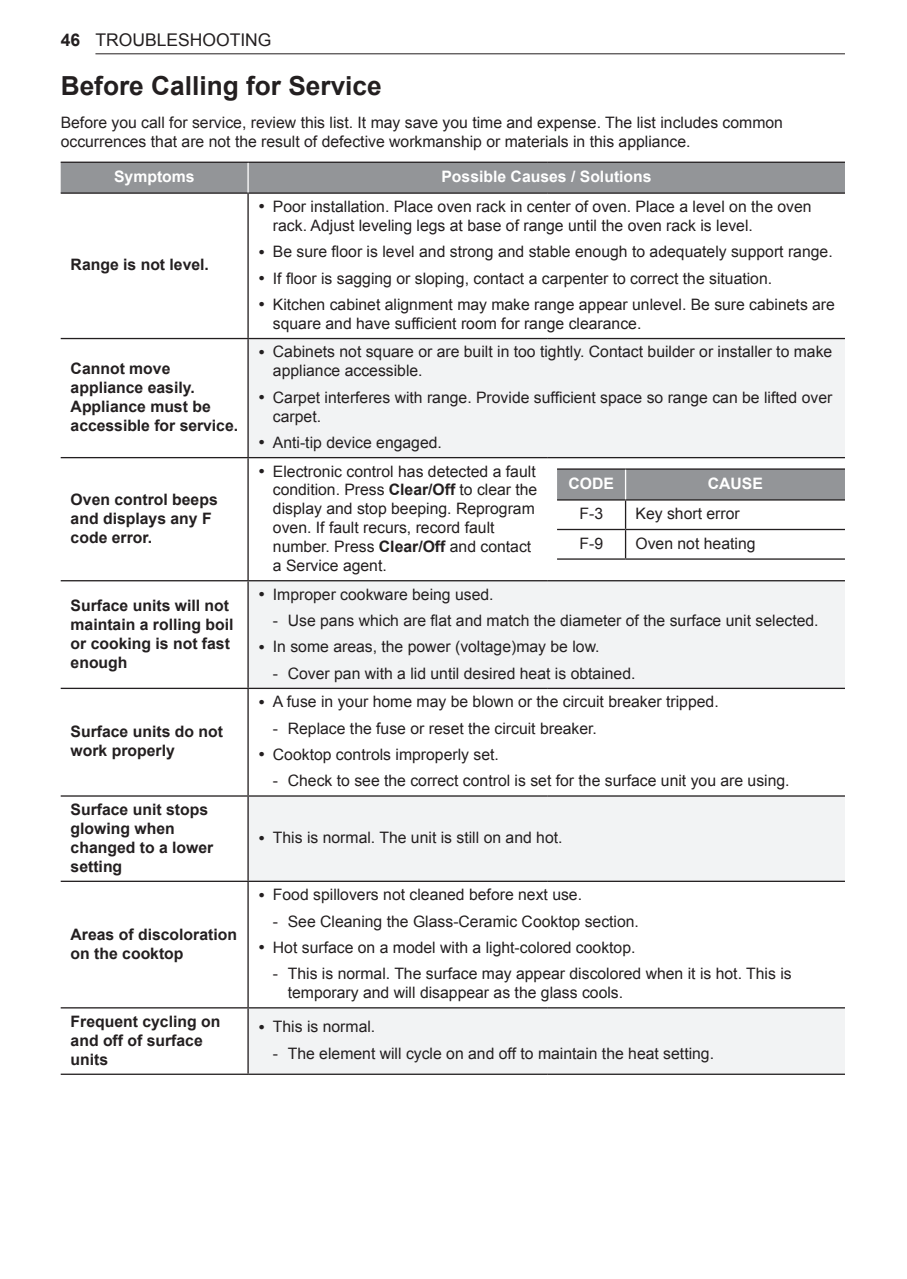
<style>
.page{position:relative;width:907px;height:1279px;background:#fff}
.page>*{position:absolute;margin:0;border:0;box-sizing:border-box;transform-origin:0 0}
.t1{font:700 26.25px "Arial";color:#231f20}
.t2{font:17.5px "Arial";color:#231f20}
.t3{font:15.75px/18.9px "Arial";color:#231f20}
.t4{font:700 15.75px/18.9px "Arial";color:#231f20}
.t5{font:700 15.75px "Arial";color:#fff}
.s1{font-weight:700}
</style>
<div class="page">
<hr style="left:95px;top:53px;width:749px;height:1px;background:#231f20">
<div style="left:61px;top:163px;width:783px;height:29px;background:#939598"></div>
<svg style="left:249px;top:339px;width:595px;height:734px;fill:#f2f3f4"></svg>
<hr style="left:61px;top:162px;width:187px;height:1px;background:#231f20">
<hr style="left:248px;top:162px;width:299px;height:1px;background:#231f20">
<hr style="left:547px;top:162px;width:297px;height:1px;background:#231f20">
<hr style="left:61px;top:192px;width:187px;height:2px;background:#231f20">
<hr style="left:248px;top:457px;width:299px;height:1px;background:#231f20">
<hr style="left:547px;top:457px;width:297px;height:1px;background:#231f20">
<hr style="left:248px;top:580px;width:299px;height:1px;background:#231f20">
<hr style="left:547px;top:580px;width:297px;height:1px;background:#231f20">
<hr style="left:248px;top:688px;width:299px;height:1px;background:#231f20">
<hr style="left:547px;top:688px;width:297px;height:1px;background:#231f20">
<hr style="left:248px;top:795px;width:299px;height:1px;background:#231f20">
<hr style="left:547px;top:795px;width:297px;height:1px;background:#231f20">
<hr style="left:248px;top:880px;width:299px;height:2px;background:#231f20">
<hr style="left:547px;top:880px;width:297px;height:2px;background:#231f20">
<hr style="left:248px;top:1007px;width:299px;height:1px;background:#231f20">
<hr style="left:547px;top:1007px;width:297px;height:1px;background:#231f20">
<hr style="left:248px;top:192px;width:299px;height:2px;background:#231f20">
<hr style="left:547px;top:192px;width:297px;height:2px;background:#231f20">
<hr style="left:247px;top:194px;width:2px;height:144px;background:#231f20">
<hr style="left:61px;top:338px;width:187px;height:1px;background:#231f20">
<hr style="left:61px;top:457px;width:187px;height:1px;background:#231f20">
<hr style="left:61px;top:580px;width:187px;height:1px;background:#231f20">
<hr style="left:61px;top:688px;width:187px;height:1px;background:#231f20">
<hr style="left:61px;top:795px;width:187px;height:1px;background:#231f20">
<hr style="left:61px;top:880px;width:187px;height:2px;background:#231f20">
<hr style="left:61px;top:1007px;width:187px;height:1px;background:#231f20">
<hr style="left:248px;top:338px;width:299px;height:1px;background:#231f20">
<hr style="left:247px;top:339px;width:2px;height:118px;background:#231f20">
<hr style="left:547px;top:338px;width:297px;height:1px;background:#231f20">
<hr style="left:247px;top:458px;width:2px;height:122px;background:#231f20">
<hr style="left:247px;top:581px;width:2px;height:107px;background:#231f20">
<hr style="left:247px;top:689px;width:2px;height:106px;background:#231f20">
<hr style="left:247px;top:796px;width:2px;height:84px;background:#231f20">
<hr style="left:247px;top:882px;width:2px;height:125px;background:#231f20">
<hr style="left:247px;top:1008px;width:2px;height:65px;background:#231f20">
<hr style="left:61px;top:1073px;width:187px;height:2px;background:#231f20">
<hr style="left:248px;top:1073px;width:299px;height:2px;background:#231f20">
<hr style="left:547px;top:1073px;width:297px;height:2px;background:#231f20">
<hr style="left:247px;top:163px;width:2px;height:29px;background:#fff">
<hr style="left:557px;top:468px;width:68px;height:2px;background:#231f20">
<hr style="left:625px;top:468px;width:219px;height:2px;background:#231f20">
<hr style="left:625px;top:558px;width:219px;height:2px;background:#231f20">
<hr style="left:557px;top:558px;width:68px;height:2px;background:#231f20">
<svg style="left:557px;top:469px;width:287px;height:89px"></svg>
<p class="t2" style="left:61px;top:28px;width:212px"><span class="s1">46</span> TROUBLESHOOTING</p>
<h1 class="t1" style="left:61px;top:68px;width:322px">Before Calling for Service</h1>
<p class="t3" style="left:61px;top:113px;width:723px">Before you call for service, review this list. It may save you time and expense. The list includes common occurrences that are not the result of defective workmanship or materials in this appliance.</p>
<p class="t5" style="left:114px;top:166px;width:82px">Symptoms</p>
<p class="t5" style="left:441px;top:166px;width:212px">Possible Causes / Solutions</p>
<p class="t4" style="left:71px;top:256px;width:140px">Range is not level.</p>
<p class="t4" style="left:71px;top:360px;width:169px">Cannot move appliance easily.<br>Appliance must be accessible for service.</p>
<p class="t4" style="left:71px;top:490px;width:149px">Oven control beeps and displays any F code error.</p>
<p class="t4" style="left:71px;top:596px;width:164px">Surface units will not maintain a rolling boil or cooking is not fast enough</p>
<p class="t4" style="left:71px;top:723px;width:154px">Surface units do not work properly</p>
<p class="t4" style="left:71px;top:800px;width:144px">Surface unit stops glowing when changed to a lower setting</p>
<p class="t4" style="left:71px;top:925px;width:168px">Areas of discoloration on the cooktop</p>
<p class="t3" style="left:273px;top:197px;width:540px;text-indent:-15px">• Poor installation. Place oven rack in center of oven. Place a level on the oven rack. Adjust leveling legs at base of range until the oven rack is level.</p>
<p class="t3" style="left:258px;top:242px;width:576px">• Be sure floor is level and strong and stable enough to adequately support range.</p>
<p class="t3" style="left:258px;top:269px;width:515px">• If floor is sagging or sloping, contact a carpenter to correct the situation.</p>
<p class="t3" style="left:273px;top:295px;width:563px;text-indent:-15px">• Kitchen cabinet alignment may make range appear unlevel. Be sure cabinets are square and have sufficient room for range clearance.</p>
<p class="t3" style="left:273px;top:343px;width:561px;text-indent:-15px">• Cabinets not square or are built in too tightly. Contact builder or installer to make appliance accessible.</p>
<p class="t3" style="left:273px;top:388px;width:561px;text-indent:-15px">• Carpet interferes with range. Provide sufficient space so range can be lifted over carpet.</p>
<p class="t3" style="left:258px;top:433px;width:185px">• Anti-tip device engaged.</p>
<p class="t3" style="left:273px;top:462px;width:266px;text-indent:-15px">• Electronic control has detected a fault condition. Press <span class="s1">Clear/Off</span> to clear the display and stop beeping. Reprogram oven. If fault recurs, record fault number. Press <span class="s1">Clear/Off</span> and contact a Service agent.</p>
<p class="t5" style="left:568px;top:473px;width:47px">CODE</p>
<p class="t5" style="left:707px;top:473px;width:57px">CAUSE</p>
<p class="t3" style="left:579px;top:504px;width:25px">F-3</p>
<p class="t3" style="left:635px;top:504px;width:106px">Key short error</p>
<p class="t3" style="left:579px;top:534px;width:25px">F-9</p>
<p class="t3" style="left:635px;top:534px;width:121px">Oven not heating</p>
<p class="t3" style="left:258px;top:585px;width:237px">• Improper cookware being used.</p>
<p class="t3" style="left:273px;top:611px;width:547px">- Use pans which are flat and match the diameter of the surface unit selected.</p>
<p class="t3" style="left:258px;top:637px;width:343px">• In some areas, the power (voltage)may be low.</p>
<p class="t3" style="left:273px;top:664px;width:364px">- Cover pan with a lid until desired heat is obtained.</p>
<p class="t3" style="left:258px;top:692px;width:462px">• A fuse in your home may be blown or the circuit breaker tripped.</p>
<p class="t3" style="left:273px;top:719px;width:325px">- Replace the fuse or reset the circuit breaker.</p>
<p class="t3" style="left:258px;top:745px;width:242px">• Cooktop controls improperly set.</p>
<p class="t3" style="left:273px;top:771px;width:518px">- Check to see the correct control is set for the surface unit you are using.</p>
<p class="t3" style="left:258px;top:828px;width:306px">• This is normal. The unit is still on and hot.</p>
<p class="t3" style="left:258px;top:885px;width:325px">• Food spillovers not cleaned before next use.</p>
<p class="t3" style="left:273px;top:911px;width:367px">- See Cleaning the Glass-Ceramic Cooktop section.</p>
<p class="t3" style="left:258px;top:938px;width:379px">• Hot surface on a model with a light-colored cooktop.</p>
<p class="t3" style="left:288px;top:964px;width:505px;text-indent:-15px">- This is normal. The surface may appear discolored when it is hot. This is temporary and will disappear as the glass cools.</p>
<p class="t4" style="left:71px;top:1012px;width:151px">Frequent cycling on and off of surface units</p>
<p class="t3" style="left:258px;top:1017px;width:119px">• This is normal.</p>
<p class="t3" style="left:273px;top:1044px;width:442px">- The element will cycle on and off to maintain the heat setting.</p>
</div>
